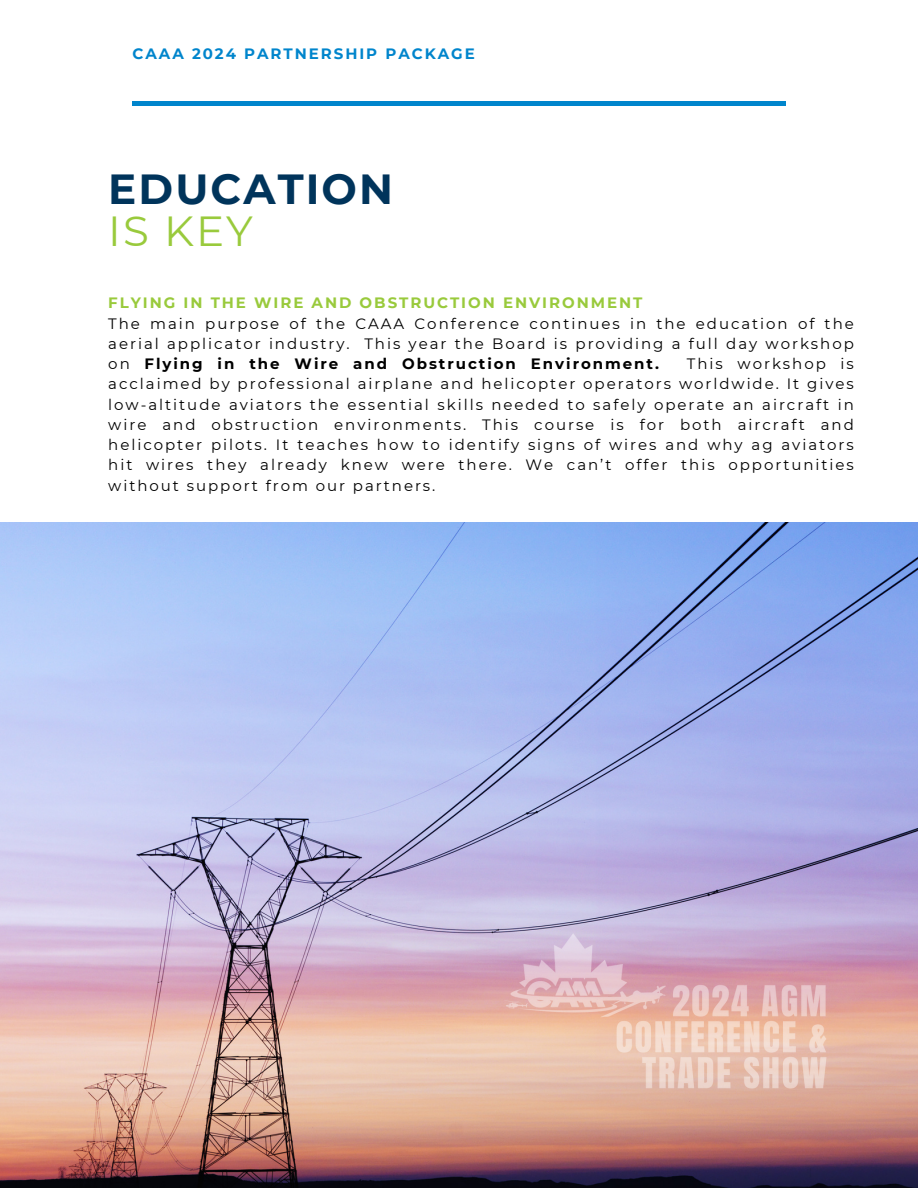
<style>
.page{position:relative;width:918px;height:1188px;background:#fff}
.page>*{position:absolute;margin:0;border:0;box-sizing:border-box;transform-origin:0 0}
.t1{font:700 42px "Montserrat";letter-spacing:.05em;color:#00345b}
.t2{font:42px "Montserrat";color:#99ca3c}
.t3{font:15px/20.2px "Montserrat";letter-spacing:.13em;color:#000;text-align:justify}
.t4{font:700 15px "Montserrat";letter-spacing:.13em;color:#99ca3c}
.t5{font:700 15px "Montserrat";letter-spacing:.13em;color:#0085cc}
.s1{font-weight:700}
</style>
<div class="page">
<hr style="left:132px;top:102px;width:654px;height:3px;background:#0085cc">
<img style="left:0;top:522px;width:918px;height:666px">
<img style="left:494px;top:930px;width:332px;height:166px">
<p class="t5" style="left:133px;top:45px;width:344px">CAAA 2024 PARTNERSHIP PACKAGE</p>
<p class="t1" style="left:108px;top:164px;width:286px">EDUCATION</p>
<p class="t2" style="left:108px;top:205px;width:146px">IS KEY</p>
<p class="t4" style="left:108px;top:294px;width:536px">FLYING IN THE WIRE AND OBSTRUCTION ENVIRONMENT</p>
<p class="t3" style="left:108px;top:313px;width:747px">The main purpose of the CAAA Conference continues in the education of the aerial applicator industry. This year the Board is providing a full day workshop on <span class="s1">Flying in the Wire and Obstruction Environment.</span></p>
<p class="t3" style="left:108px;top:354px;width:747px;text-indent:579px">This workshop is acclaimed by professional airplane and helicopter operators worldwide. It gives low-altitude aviators the essential skills needed to safely operate an aircraft in wire and obstruction environments. This course is for both aircraft and helicopter pilots. It teaches how to identify signs of wires and why ag aviators hit wires they already knew were there. We can’t offer this opportunities without support from our partners.</p>
</div>
